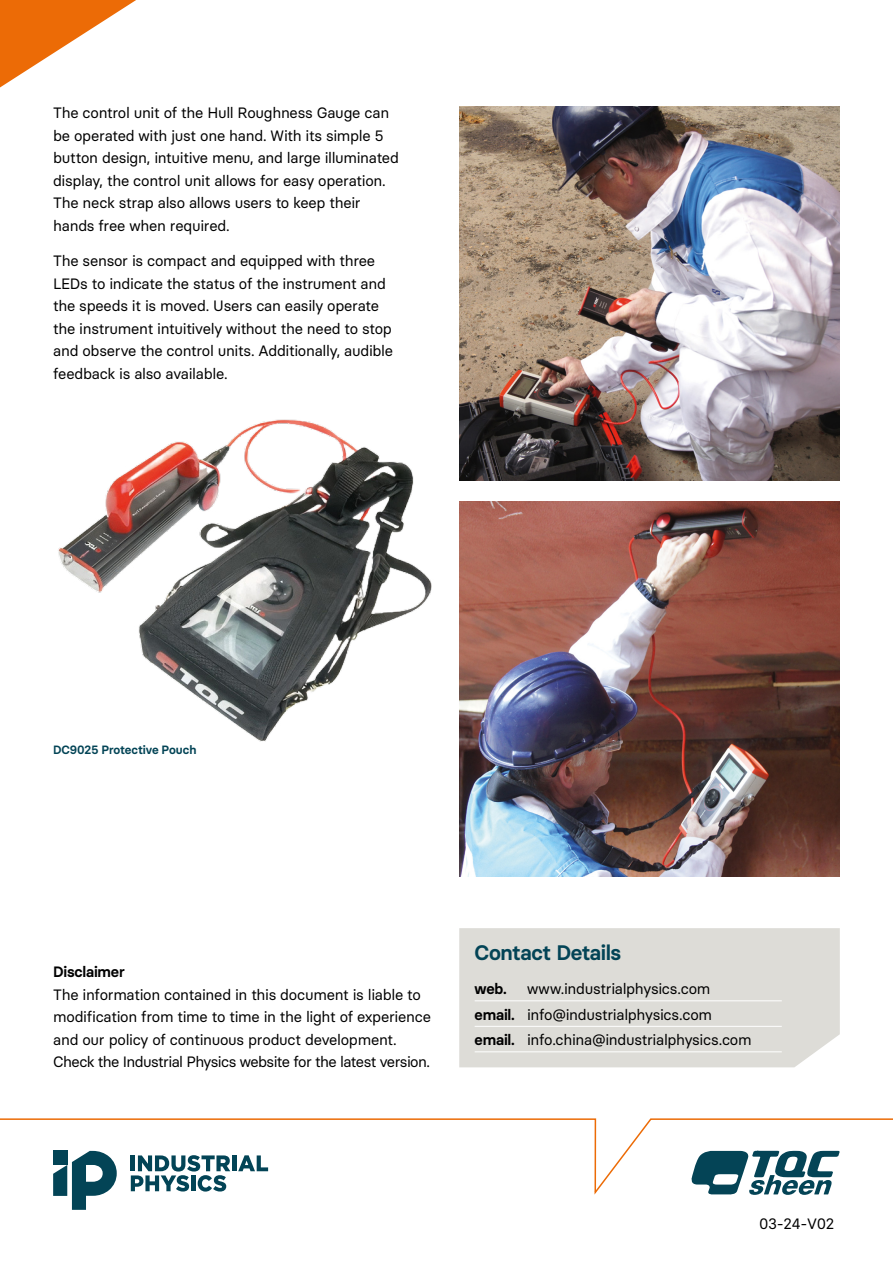
<style>
.page{position:relative;width:893px;height:1263px;background:#fff}
.page>*{position:absolute;margin:0;border:0;box-sizing:border-box;transform-origin:0 0}
.t1{font:600 21px "Basier Circle";letter-spacing:-.02em;color:#034456}
.t2{font:15px/22.5px "Basier Circle";letter-spacing:-.02em;color:#000}
.t3{font:600 15px "Basier Circle";letter-spacing:-.01em;color:#000}
.t4{font:600 12px "Basier Circle";letter-spacing:-.01em;color:#034456}
.s1{font-weight:600}
</style>
<div class="page">
<div style="left:459px;top:928px;width:381px;height:139px;background:#dddcd7"></div>
<hr style="left:475px;top:1000px;width:307px;height:1px;background:#fff">
<hr style="left:475px;top:1026px;width:307px;height:1px;background:#fff">
<hr style="left:475px;top:1051px;width:307px;height:1px;background:#fff">
<img style="left:58px;top:419px;width:374px;height:323px">
<img style="left:459px;top:502px;width:381px;height:374px">
<img style="left:459px;top:106px;width:381px;height:374px">
<svg style="left:71px;top:1197px;width:15px;height:13px"></svg>
<svg style="left:0;top:0;width:136px;height:88px"></svg>
<svg style="left:0;top:1118px;width:893px;height:79px"></svg>
<svg style="left:690px;top:1151px;width:150px;height:44px"></svg>
<p class="t2" style="left:53px;top:102px;width:347px">The control unit of the Hull Roughness Gauge can be operated with just one hand. With its simple 5 button design, intuitive menu, and large illuminated display, the control unit allows for easy operation.<br>The neck strap also allows users to keep their hands free when required.</p>
<p class="t2" style="left:53px;top:249px;width:341px">The sensor is compact and equipped with three LEDs to indicate the status of the instrument and the speeds it is moved. Users can easily operate the instrument intuitively without the need to stop and observe the control units. Additionally, audible feedback is also available.</p>
<p class="t4" style="left:53px;top:742px;width:145px">DC9025 Protective Pouch</p>
<p class="t3" style="left:53px;top:963px;width:73px">Disclaimer</p>
<p class="t2" style="left:53px;top:983px;width:379px">The information contained in this document is liable to modification from time to time in the light of experience and our policy of continuous product development.<br>Check the Industrial Physics website for the latest version.</p>
<h1 class="t1" style="left:475px;top:939px;width:148px">Contact Details</h1>
<p class="t3" style="left:475px;top:979px;width:34px">web.</p>
<p class="t2" style="left:475px;top:976px;width:279px;line-height:25.5px;text-indent:52px">www.industrialphysics.com <span class="s1">email.</span> info@industrialphysics.com <span class="s1">email.</span> info.china@industrialphysics.com</p>
<p class="t2" style="left:759px;top:1212px;width:77px">03-24-V02</p>
</div>
